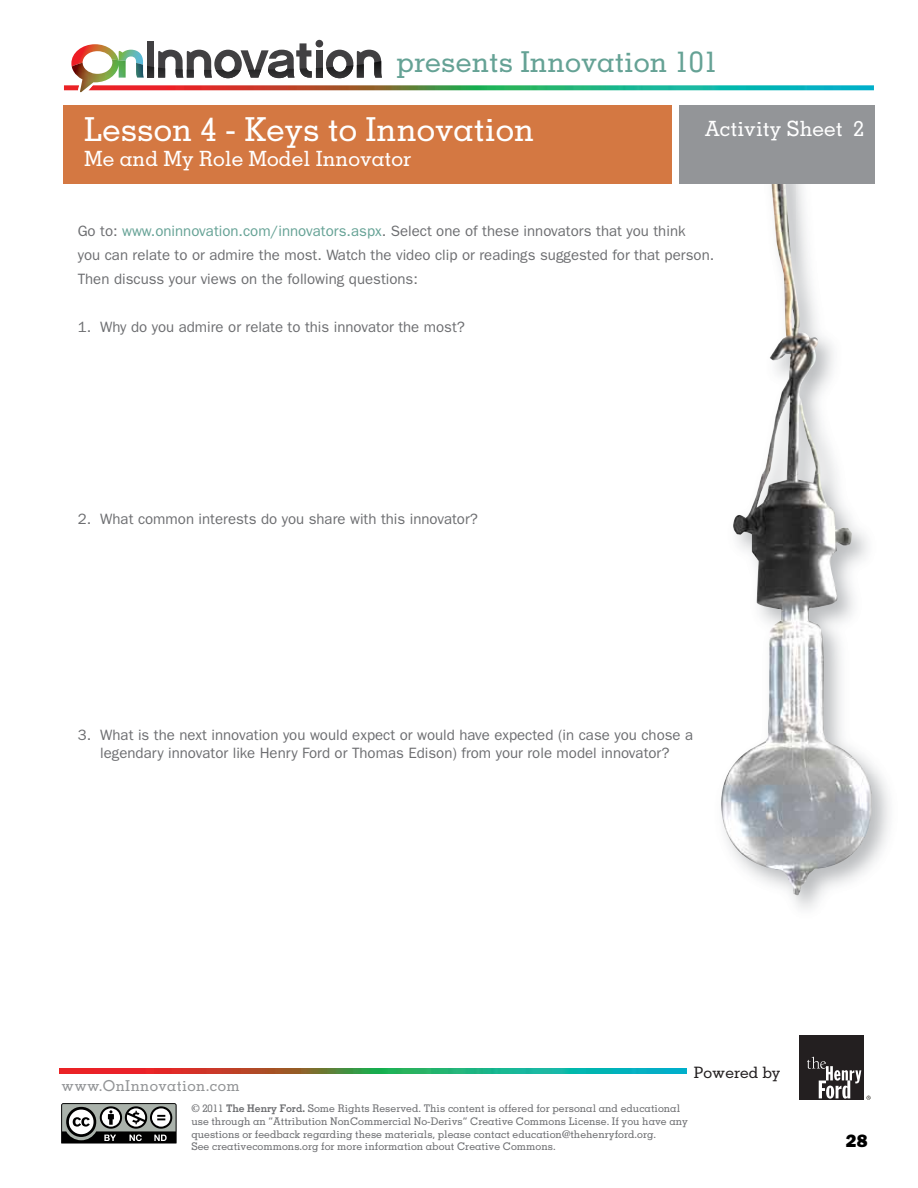
<style>
.page{position:relative;width:918px;height:1188px;background:#fff}
.page>*{position:absolute;margin:0;border:0;box-sizing:border-box;transform-origin:0 0}
.t1{font:500 33px "Memphis LT Std";color:#fff}
.t2{font:500 28.8px "Memphis LT Std";color:#65a295}
.t3{font:500 21px "Memphis LT Std";color:#fff}
.t4{font:800 18px "Franklin Gothic";color:#000}
.t5{font:500 15.75px "Memphis LT Std";color:#231f20}
.t6{font:15px/24px "Franklin Gothic";color:#6d6e71}
.t7{font:500 15px "Memphis LT Std";letter-spacing:.025em;color:#929496}
.t8{font:500 10.5px/12.6px "Memphis LT Std";color:#6d6e71}
.s1{color:#65a295}
.s2{font-family:"Memphis";font-weight:700}
</style>
<div class="page">
<img style="left:479px;top:183px;width:411px;height:886px">
<img style="left:721px;top:183px;width:151px;height:714px">
<div style="left:679px;top:105px;width:196px;height:78px;background:#939598"></div>
<div style="left:63px;top:105px;width:609px;height:78px;background:#d47842"></div>
<img style="left:64px;top:85px;width:810px;height:5px">
<div style="left:799px;top:1035px;width:65px;height:65px;background:#231f20"></div>
<svg style="left:807px;top:1057px;width:54px;height:42px"></svg>
<svg style="left:867px;top:1096px;width:4px;height:4px"></svg>
<img style="left:60px;top:1069px;width:627px;height:5px">
<div style="left:147px;top:41px;width:7px;height:37px;background:#414042"></div>
<div style="left:316px;top:40px;width:7px;height:7px;background:#414042;border-radius:50%"></div>
<svg style="left:71px;top:43px;width:311px;height:50px"></svg>
<img style="left:72px;top:60px;width:54px;height:32px">
<img style="left:136px;top:63px;width:8px;height:15px">
<svg style="left:61px;top:1103px;width:116px;height:41px"></svg>
<h2 class="t2" style="left:397px;top:44px;width:323px">presents Innovation 101</h2>
<h1 class="t1" style="left:84px;top:109px;width:452px">Lesson 4 - Keys to Innovation</h1>
<h3 class="t3" style="left:84px;top:146px;width:329px">Me and My Role Model Innovator</h3>
<h3 class="t3" style="left:705px;top:116px;width:161px">Activity Sheet 2</h3>
<p class="t6" style="left:78px;top:219px;width:638px">Go to: <span class="s1">www.oninnovation.com/innovators.aspx</span>. Select one of these innovators that you think<br>you can relate to or admire the most. Watch the video clip or readings suggested for that person.<br>Then discuss your views on the following questions:</p>
<p class="t6" style="left:78px;top:315px;width:389px">1. Why do you admire or relate to this innovator the most?</p>
<p class="t6" style="left:78px;top:507px;width:402px">2. What common interests do you share with this innovator?</p>
<p class="t6" style="left:78px;top:726px;width:617px;line-height:18px;text-align:center">3. What is the next innovation you would expect or would have expected (in case you chose a legendary innovator like Henry Ford or Thomas Edison) from your role model innovator?</p>
<p class="t7" style="left:62px;top:1076px;width:180px">www.OnInnovation.com</p>
<p class="t5" style="left:694px;top:1063px;width:88px">Powered by</p>
<p class="t8" style="left:191px;top:1102px;width:498px">© 2011 <span class="s2">The Henry Ford.</span> Some Rights Reserved. This content is offered for personal and educational use through an “Attribution NonCommercial No-Derivs” Creative Commons License. If you have any questions or feedback regarding these materials, please contact education@thehenryford.org.<br>See creativecommons.org for more information about Creative Commons.</p>
<p class="t4" style="left:846px;top:1130px;width:23px">28</p>
</div>
